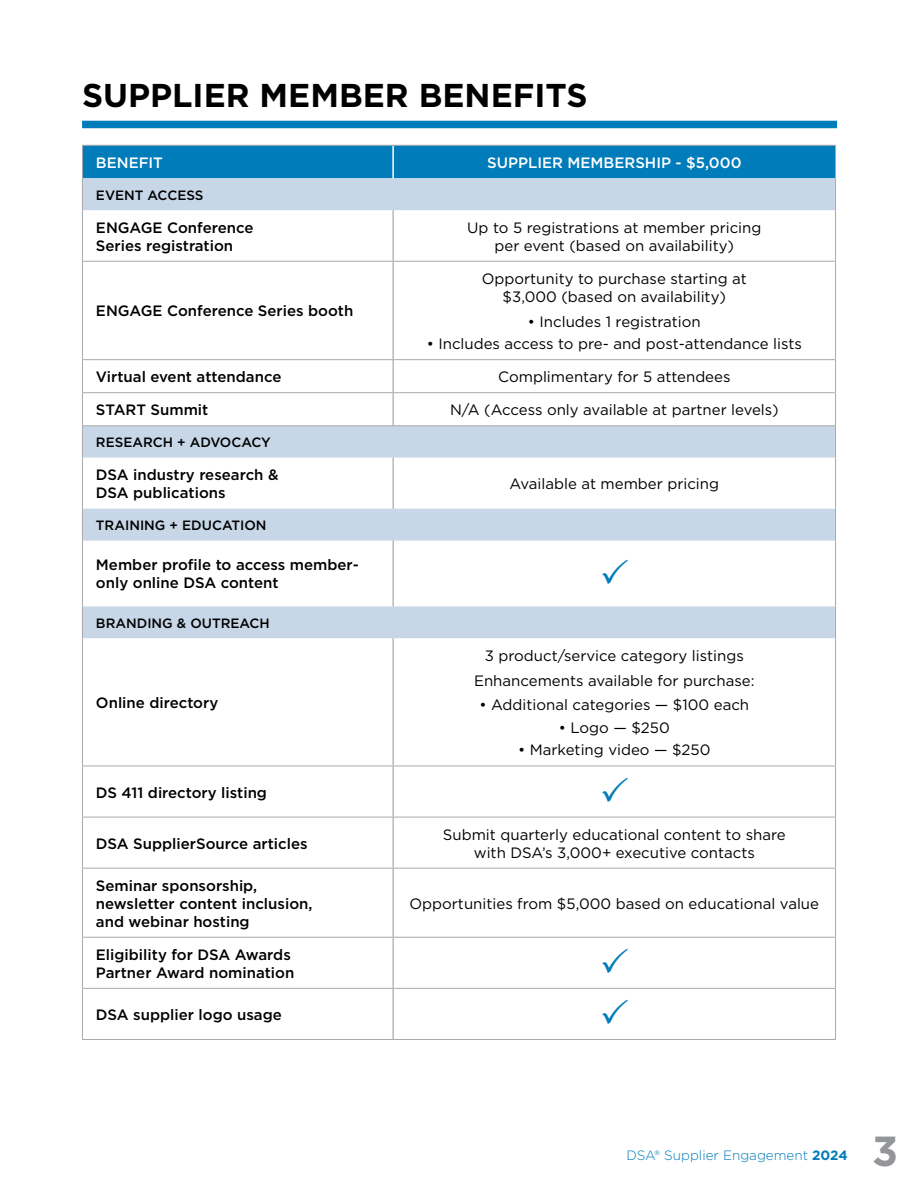
<style>
.page{position:relative;width:918px;height:1188px;background:#fff}
.page>*{position:absolute;margin:0;border:0;box-sizing:border-box;transform-origin:0 0}
.t1{font:700 42px "Gotham";color:#939598}
.t2{font:700 33px "Gotham";color:#000}
.t3{font:15px/18px "Gotham";color:#000;text-align:center}
.t4{font:500 15px/18px "Gotham";color:#000}
.t5{font:500 15px "Gotham";color:#fff}
.t6{font:500 13.5px "Gotham";color:#000}
.t7{font:300 13.5px "Gotham";color:#007cba}
.s1{font-weight:700}
</style>
<div class="page">
<div style="left:82px;top:121px;width:755px;height:7px;background:#007cba"></div>
<div style="left:83px;top:146px;width:752px;height:32px;background:#007cba"></div>
<svg style="left:83px;top:178px;width:752px;height:460px"></svg>
<svg style="left:83px;top:869px;width:752px;height:170px"></svg>
<hr style="left:392px;top:146px;width:2px;height:32px;background:#fff">
<hr style="left:393px;top:210px;width:1px;height:51px;background:#939598">
<hr style="left:393px;top:262px;width:1px;height:97px;background:#939598">
<hr style="left:393px;top:360px;width:1px;height:32px;background:#939598">
<hr style="left:393px;top:393px;width:1px;height:32px;background:#939598">
<hr style="left:393px;top:458px;width:1px;height:51px;background:#939598">
<hr style="left:393px;top:541px;width:1px;height:65px;background:#939598">
<hr style="left:393px;top:638px;width:1px;height:128px;background:#939598">
<hr style="left:393px;top:766px;width:1px;height:51px;background:#939598">
<hr style="left:393px;top:817px;width:1px;height:51px;background:#939598">
<hr style="left:393px;top:869px;width:1px;height:68px;background:#939598">
<hr style="left:393px;top:938px;width:1px;height:50px;background:#939598">
<hr style="left:393px;top:989px;width:1px;height:50px;background:#939598">
<hr style="left:82px;top:766px;width:311px;height:1px;background:#a7a9ac">
<hr style="left:393px;top:766px;width:443px;height:1px;background:#a7a9ac">
<hr style="left:82px;top:817px;width:311px;height:1px;background:#a7a9ac">
<hr style="left:393px;top:817px;width:443px;height:1px;background:#a7a9ac">
<hr style="left:82px;top:868px;width:311px;height:1px;background:#a7a9ac">
<hr style="left:393px;top:868px;width:443px;height:1px;background:#a7a9ac">
<hr style="left:82px;top:261px;width:311px;height:1px;background:#a7a9ac">
<hr style="left:393px;top:261px;width:443px;height:1px;background:#a7a9ac">
<hr style="left:82px;top:425px;width:311px;height:1px;background:#a7a9ac">
<hr style="left:82px;top:937px;width:311px;height:1px;background:#a7a9ac">
<hr style="left:82px;top:988px;width:311px;height:1px;background:#a7a9ac">
<hr style="left:82px;top:1039px;width:311px;height:1px;background:#a7a9ac">
<hr style="left:393px;top:425px;width:443px;height:1px;background:#a7a9ac">
<hr style="left:393px;top:937px;width:443px;height:1px;background:#a7a9ac">
<hr style="left:393px;top:988px;width:443px;height:1px;background:#a7a9ac">
<hr style="left:393px;top:1039px;width:443px;height:1px;background:#a7a9ac">
<hr style="left:82px;top:145px;width:311px;height:1px;background:#a7a9ac">
<hr style="left:82px;top:146px;width:1px;height:32px;background:#a7a9ac">
<hr style="left:393px;top:145px;width:443px;height:1px;background:#a7a9ac">
<hr style="left:835px;top:146px;width:1px;height:32px;background:#a7a9ac">
<hr style="left:82px;top:178px;width:1px;height:32px;background:#a7a9ac">
<hr style="left:835px;top:178px;width:1px;height:32px;background:#a7a9ac">
<hr style="left:82px;top:210px;width:1px;height:51px;background:#a7a9ac">
<hr style="left:835px;top:210px;width:1px;height:51px;background:#a7a9ac">
<hr style="left:82px;top:262px;width:1px;height:97px;background:#a7a9ac">
<hr style="left:835px;top:262px;width:1px;height:97px;background:#a7a9ac">
<hr style="left:82px;top:360px;width:1px;height:32px;background:#a7a9ac">
<hr style="left:835px;top:360px;width:1px;height:32px;background:#a7a9ac">
<hr style="left:82px;top:393px;width:1px;height:32px;background:#a7a9ac">
<hr style="left:835px;top:393px;width:1px;height:32px;background:#a7a9ac">
<hr style="left:82px;top:426px;width:1px;height:32px;background:#a7a9ac">
<hr style="left:835px;top:426px;width:1px;height:32px;background:#a7a9ac">
<hr style="left:82px;top:509px;width:1px;height:32px;background:#a7a9ac">
<hr style="left:835px;top:509px;width:1px;height:32px;background:#a7a9ac">
<hr style="left:82px;top:606px;width:1px;height:32px;background:#a7a9ac">
<hr style="left:835px;top:606px;width:1px;height:32px;background:#a7a9ac">
<hr style="left:82px;top:638px;width:1px;height:128px;background:#a7a9ac">
<hr style="left:835px;top:638px;width:1px;height:128px;background:#a7a9ac">
<hr style="left:82px;top:766px;width:1px;height:51px;background:#a7a9ac">
<hr style="left:835px;top:766px;width:1px;height:51px;background:#a7a9ac">
<hr style="left:82px;top:817px;width:1px;height:51px;background:#a7a9ac">
<hr style="left:835px;top:817px;width:1px;height:51px;background:#a7a9ac">
<hr style="left:82px;top:869px;width:1px;height:68px;background:#a7a9ac">
<hr style="left:835px;top:869px;width:1px;height:68px;background:#a7a9ac">
<hr style="left:82px;top:938px;width:1px;height:50px;background:#a7a9ac">
<hr style="left:835px;top:938px;width:1px;height:50px;background:#a7a9ac">
<hr style="left:82px;top:989px;width:1px;height:50px;background:#a7a9ac">
<hr style="left:835px;top:989px;width:1px;height:50px;background:#a7a9ac">
<hr style="left:82px;top:458px;width:1px;height:51px;background:#a7a9ac">
<hr style="left:835px;top:458px;width:1px;height:51px;background:#a7a9ac">
<hr style="left:82px;top:541px;width:1px;height:65px;background:#a7a9ac">
<hr style="left:835px;top:541px;width:1px;height:65px;background:#a7a9ac">
<hr style="left:82px;top:359px;width:311px;height:1px;background:#a7a9ac">
<hr style="left:393px;top:359px;width:443px;height:1px;background:#a7a9ac">
<hr style="left:82px;top:392px;width:311px;height:1px;background:#a7a9ac">
<hr style="left:393px;top:392px;width:443px;height:1px;background:#a7a9ac">
<svg style="left:602px;top:558px;width:26px;height:25px"></svg>
<svg style="left:602px;top:948px;width:26px;height:25px"></svg>
<svg style="left:602px;top:999px;width:26px;height:25px"></svg>
<h2 class="t2" style="left:82px;top:74px;width:507px">SUPPLIER MEMBER BENEFITS</h2>
<p class="t5" style="left:96px;top:153px;width:69px">BENEFIT</p>
<p class="t5" style="left:487px;top:153px;width:256px">SUPPLIER MEMBERSHIP - $5,000</p>
<p class="t6" style="left:96px;top:186px;width:109px">EVENT ACCESS</p>
<p class="t4" style="left:96px;top:218px;width:159px">ENGAGE Conference<br>Series registration</p>
<p class="t3" style="left:467px;top:218px;width:296px">Up to 5 registrations at member pricing per event (based on availability)</p>
<p class="t4" style="left:96px;top:302px;width:259px">ENGAGE Conference Series booth</p>
<p class="t3" style="left:482px;top:269px;width:267px">Opportunity to purchase starting at $3,000 (based on availability)</p>
<p class="t3" style="left:528px;top:312px;width:174px">• Includes 1 registration</p>
<p class="t3" style="left:427px;top:335px;width:377px">• Includes access to pre- and post-attendance lists</p>
<p class="t4" style="left:96px;top:368px;width:187px">Virtual event attendance</p>
<p class="t3" style="left:498px;top:368px;width:234px">Complimentary for 5 attendees</p>
<p class="t4" style="left:96px;top:401px;width:114px">START Summit</p>
<p class="t3" style="left:450px;top:401px;width:330px">N/A (Access only available at partner levels)</p>
<p class="t6" style="left:96px;top:433px;width:176px">RESEARCH + ADVOCACY</p>
<p class="t4" style="left:96px;top:466px;width:184px">DSA industry research &amp;<br>DSA publications</p>
<p class="t3" style="left:510px;top:475px;width:211px">Available at member pricing</p>
<p class="t6" style="left:96px;top:516px;width:172px">TRAINING + EDUCATION</p>
<p class="t4" style="left:96px;top:556px;width:264px">Member profile to access member&shy;only online DSA content</p>
<p class="t6" style="left:96px;top:614px;width:175px">BRANDING &amp; OUTREACH</p>
<p class="t4" style="left:96px;top:694px;width:124px">Online directory</p>
<p class="t3" style="left:474px;top:643px;width:282px;line-height:24.8px">3 product/service category listings<br>Enhancements available for purchase:</p>
<p class="t3" style="left:480px;top:696px;width:271px">• Additional categories — $100 each</p>
<p class="t3" style="left:559px;top:718px;width:113px">• Logo — $250</p>
<p class="t3" style="left:518px;top:741px;width:194px">• Marketing video — $250</p>
<p class="t4" style="left:96px;top:783px;width:173px">DS 411 directory listing</p>
<p class="t4" style="left:96px;top:834px;width:213px">DSA SupplierSource articles</p>
<p class="t3" style="left:443px;top:825px;width:344px">Submit quarterly educational content to share with DSA’s 3,000+ executive contacts</p>
<p class="t4" style="left:96px;top:876px;width:218px">Seminar sponsorship, newsletter content inclusion, and webinar hosting</p>
<p class="t3" style="left:410px;top:894px;width:411px">Opportunities from $5,000 based on educational value</p>
<p class="t4" style="left:96px;top:945px;width:200px">Eligibility for DSA Awards<br>Partner Award nomination</p>
<p class="t4" style="left:96px;top:1005px;width:187px">DSA supplier logo usage</p>
<p class="t7" style="left:626px;top:1147px;width:223px">DSA® Supplier Engagement <span class="s1">2024</span></p>
<h1 class="t1" style="left:872px;top:1124px;width:28px">3</h1>
</div>
